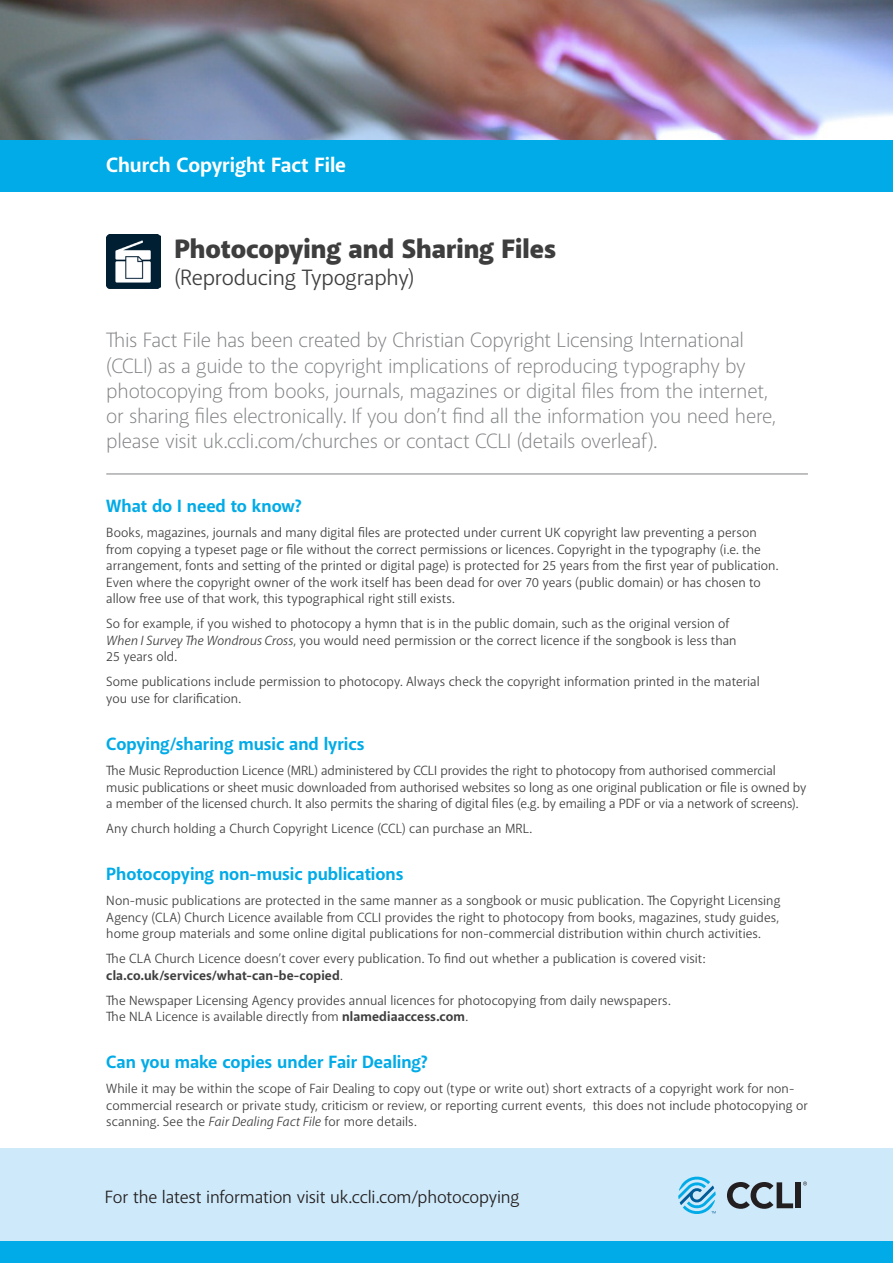
<style>
.page{position:relative;width:893px;height:1263px;background:#fff}
.page>*{position:absolute;margin:0;border:0;box-sizing:border-box;transform-origin:0 0}
.t1{font:900 27px "Akagi Pro";color:#3e3e3f}
.sub-title{font:22.5px "Akagi Pro";letter-spacing:-.015em;color:#3e3e3f}
.intro{font:300 21px/25.2px "Akagi Pro";letter-spacing:-.015em;color:#808285}
.document_name{font:700 21px "Akagi Pro";letter-spacing:-.005em;color:#fff}
.heading{font:700 18px "Akagi Pro";letter-spacing:-.005em;color:#00abe7}
.footer_-_more_info{font:18px "Akagi Pro";letter-spacing:-.01em;color:#231f20}
.body{font:13.5px/16.5px "Akagi Pro";color:#3e3e3f}
.s1{font-style:italic}
.s2{font-weight:700}
</style>
<div class="page">
<div style="left:0;top:1148px;width:893px;height:94px;background:#cee9f9"></div>
<div style="left:0;top:1242px;width:893px;height:21px;background:#00abe7"></div>
<div style="left:795px;top:1182px;width:6px;height:26px;background:#231f20"></div>
<svg style="left:727px;top:1182px;width:66px;height:27px"></svg>
<svg style="left:678px;top:1176px;width:38px;height:38px"></svg>
<svg style="left:803px;top:1181px;width:4px;height:4px"></svg>
<img style="left:0;top:0;width:893px;height:140px">
<div style="left:0;top:140px;width:892px;height:51px;background:#00abe7"></div>
<hr style="left:106px;top:474px;width:702px;height:1px;background:#808285">
<img style="left:106px;top:234px;width:55px;height:55px">
<p class="document_name" style="left:106px;top:152px;width:241px">Church Copyright Fact File</p>
<p class="t1" style="left:174px;top:232px;width:383px">Photocopying and Sharing Files</p>
<p class="sub-title" style="left:174px;top:264px;width:242px">(Reproducing Typography)</p>
<p class="intro" style="left:106px;top:328px;width:671px">This Fact File has been created by Christian Copyright Licensing International (CCLI) as a guide to the copyright implications of reproducing typography by photocopying from books, journals, magazines or digital files from the internet, or sharing files electronically. If you don’t find all the information you need here, please visit uk.ccli.com/churches or contact CCLI (details overleaf).</p>
<p class="heading" style="left:106px;top:495px;width:197px">What do I need to know?</p>
<p class="body" style="left:106px;top:525px;width:674px">Books, magazines, journals and many digital files are protected under current UK copyright law preventing a person from copying a typeset page or file without the correct permissions or licences. Copyright in the typography (i.e. the arrangement, fonts and setting of the printed or digital page) is protected for 25 years from the first year of publication.<br>Even where the copyright owner of the work itself has been dead for over 70 years (public domain) or has chosen to allow free use of that work, this typographical right still exists.</p>
<p class="body" style="left:106px;top:616px;width:632px">So for example, if you wished to photocopy a hymn that is in the public domain, such as the original version of<br><span class="s1">When I Survey The Wondrous Cross</span>, you would need permission or the correct licence if the songbook is less than<br>25 years old.</p>
<p class="body" style="left:106px;top:674px;width:655px">Some publications include permission to photocopy. Always check the copyright information printed in the material you use for clarification.</p>
<p class="heading" style="left:106px;top:733px;width:260px">Copying/sharing music and lyrics</p>
<p class="body" style="left:106px;top:762px;width:702px">The Music Reproduction Licence (MRL) administered by CCLI provides the right to photocopy from authorised commercial music publications or sheet music downloaded from authorised websites so long as one original publication or file is owned by a member of the licensed church. It also permits the sharing of digital files (e.g. by emailing a PDF or via a network of screens).</p>
<p class="body" style="left:106px;top:820px;width:427px">Any church holding a Church Copyright Licence (CCL) can purchase an MRL.</p>
<p class="heading" style="left:106px;top:863px;width:299px">Photocopying non-music publications</p>
<p class="body" style="left:106px;top:892px;width:676px;text-align:justify">Non-music publications are protected in the same manner as a songbook or music publication. The Copyright Licensing Agency (CLA) Church Licence available from CCLI provides the right to photocopy from books, magazines, study guides, home group materials and some online digital publications for non-commercial distribution within church activities.</p>
<p class="body" style="left:106px;top:950px;width:600px">The CLA Church Licence doesn’t cover every publication. To find out whether a publication is covered visit: <span class="s2">cla.co.uk/services/what-can-be-copied</span>.</p>
<p class="body" style="left:106px;top:992px;width:566px">The Newspaper Licensing Agency provides annual licences for photocopying from daily newspapers.<br>The NLA Licence is available directly from <span class="s2">nlamediaaccess.com</span>.</p>
<p class="heading" style="left:106px;top:1051px;width:323px">Can you make copies under Fair Dealing?</p>
<p class="body" style="left:106px;top:1081px;width:703px">While it may be within the scope of Fair Dealing to copy out (type or write out) short extracts of a copyright work for non&shy;commercial research or private study, criticism or review, or reporting current events, this does not include photocopying or scanning. See the <span class="s1">Fair Dealing Fact File</span> for more details.</p>
<p class="footer_-_more_info" style="left:105px;top:1186px;width:416px">For the latest information visit uk.ccli.com/photocopying</p>
</div>
